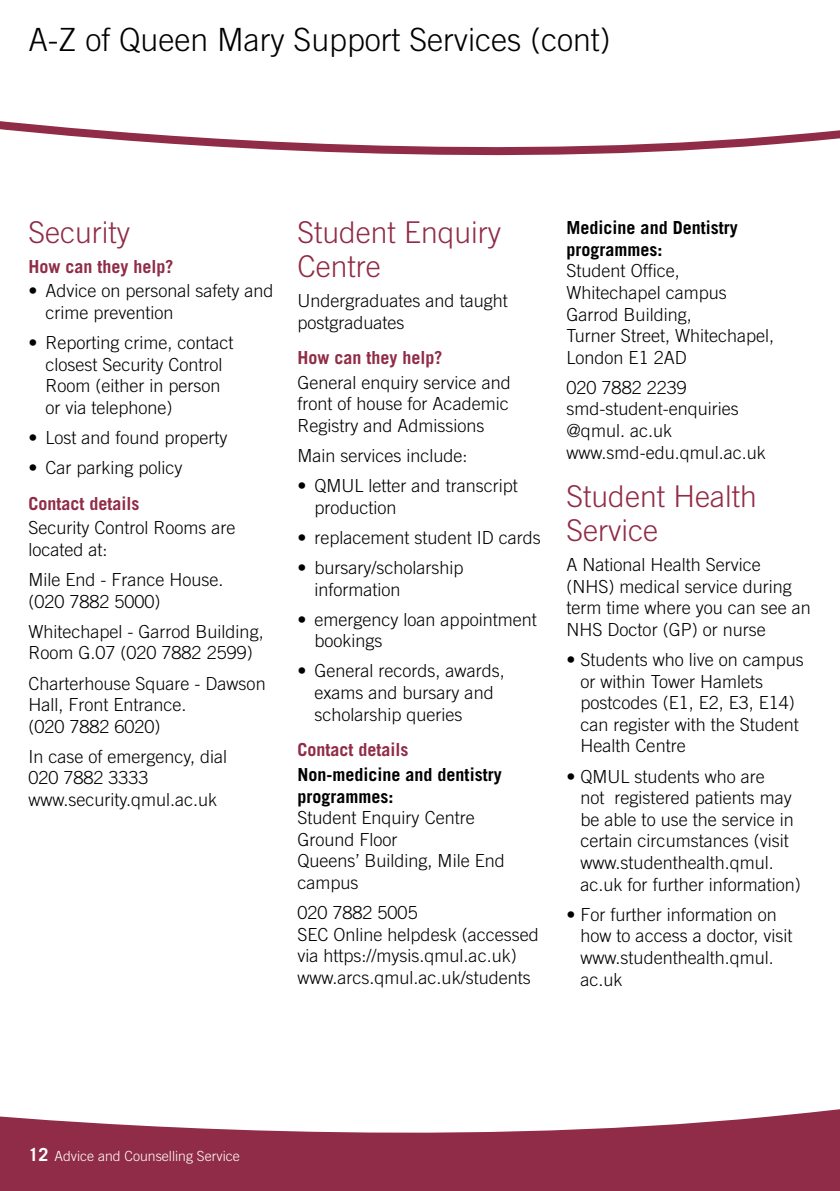
<style>
.page{position:relative;width:840px;height:1191px;background:#fff}
.page>*{position:absolute;margin:0;border:0;box-sizing:border-box;transform-origin:0 0}
.t1{font:300 32px "Trade Gothic LT Std";color:#000}
.t2{font:300 30px/34px "Trade Gothic LT Std";color:#902c47}
.t3{font:300 18px/21.6px "Trade Gothic LT Std";color:#000}
.t4{font:700 18px/21.6px "Trade Gothic LT Std";color:#000}
.t5{font:700 18px "Trade Gothic LT Std";color:#902c47}
.t6{font:300 14px "Trade Gothic LT Std";color:#fff}
.s1{font-weight:700;font-size:18px}
</style>
<div class="page">
<svg style="left:0;top:121px;width:839px;height:35px"></svg>
<svg style="left:0;top:1109px;width:839px;height:16px"></svg>
<div style="left:0;top:1125px;width:839px;height:66px;background:#902c47"></div>
<h1 class="t1" style="left:28px;top:21px;width:583px">A-Z of Queen Mary Support Services (cont)</h1>
<h2 class="t2" style="left:28px;top:215px;width:103px">Security</h2>
<p class="t5" style="left:28px;top:255px;width:147px">How can they help?</p>
<p class="t3" style="left:45px;top:280px;width:229px;text-indent:-17px">• Advice on personal safety and crime prevention</p>
<p class="t3" style="left:45px;top:332px;width:190px;text-indent:-17px">• Reporting crime, contact closest Security Control<br>Room (either in person or via telephone)</p>
<p class="t3" style="left:28px;top:426px;width:201px">• Lost and found property</p>
<p class="t3" style="left:28px;top:457px;width:156px">• Car parking policy</p>
<p class="t5" style="left:28px;top:492px;width:113px">Contact details</p>
<p class="t3" style="left:28px;top:517px;width:209px">Security Control Rooms are located at:</p>
<p class="t3" style="left:28px;top:568px;width:197px">Mile End - France House. (020 7882 5000)</p>
<p class="t3" style="left:28px;top:620px;width:237px">Whitechapel - Garrod Building,<br>Room G.07 (020 7882 2599)</p>
<p class="t3" style="left:28px;top:672px;width:239px">Charterhouse Square - Dawson<br>Hall, Front Entrance.<br>(020 7882 6020)</p>
<p class="t3" style="left:28px;top:745px;width:200px">In case of emergency, dial<br>020 7882 3333 www.security.qmul.ac.uk</p>
<h2 class="t2" style="left:297px;top:215px;width:205px">Student Enquiry<br>Centre</h2>
<p class="t3" style="left:297px;top:289px;width:212px">Undergraduates and taught postgraduates</p>
<p class="t5" style="left:297px;top:347px;width:147px">How can they help?</p>
<p class="t3" style="left:297px;top:371px;width:215px;text-align:justify">General enquiry service and front of house for Academic Registry and Admissions</p>
<p class="t3" style="left:297px;top:445px;width:171px">Main services include:</p>
<p class="t3" style="left:314px;top:475px;width:205px;text-indent:-17px">• QMUL letter and transcript production</p>
<p class="t3" style="left:297px;top:526px;width:245px">• replacement student ID cards</p>
<p class="t3" style="left:314px;top:556px;width:150px;text-indent:-17px">• bursary/scholarship information</p>
<p class="t3" style="left:314px;top:608px;width:224px;text-indent:-17px">• emergency loan appointment bookings</p>
<p class="t3" style="left:314px;top:660px;width:192px;text-indent:-17px">• General records, awards, exams and bursary and scholarship queries</p>
<p class="t5" style="left:297px;top:739px;width:113px">Contact details</p>
<p class="t4" style="left:297px;top:763px;width:205px">Non-medicine and dentistry programmes:</p>
<p class="t3" style="left:297px;top:806px;width:209px">Student Enquiry Centre<br>Ground Floor<br>Queens’ Building, Mile End campus</p>
<p class="t3" style="left:297px;top:901px;width:243px">020 7882 5005<br>SEC Online helpdesk (accessed via https://mysis.qmul.ac.uk) www.arcs.qmul.ac.uk/students</p>
<p class="t4" style="left:566px;top:217px;width:173px">Medicine and Dentistry programmes:</p>
<p class="t3" style="left:566px;top:260px;width:209px">Student Office,<br>Whitechapel campus<br>Garrod Building,<br>Turner Street, Whitechapel,<br>London E1 2AD</p>
<p class="t3" style="left:566px;top:376px;width:201px">020 7882 2239 smd-student-enquiries @qmul. ac.uk www.smd-edu.qmul.ac.uk</p>
<h2 class="t2" style="left:566px;top:479px;width:192px">Student Health<br>Service</h2>
<p class="t3" style="left:566px;top:553px;width:246px">A National Health Service (NHS) medical service during term time where you can see an<br>NHS Doctor (GP) or nurse</p>
<p class="t3" style="left:580px;top:648px;width:225px;text-indent:-14px">• Students who live on campus or within Tower Hamlets postcodes (E1, E2, E3, E14) can register with the Student<br>Health Centre</p>
<p class="t3" style="left:580px;top:765px;width:222px;text-indent:-14px">• QMUL students who are<br>not registered patients may be able to use the service in certain circumstances (visit www.studenthealth.qmul. ac.uk for further information)</p>
<p class="t3" style="left:580px;top:903px;width:213px;text-indent:-14px">• For further information on how to access a doctor, visit www.studenthealth.qmul. ac.uk</p>
<p class="t6" style="left:28px;top:1147px;width:213px"><span class="s1">12</span> Advice and Counselling Service</p>
</div>
